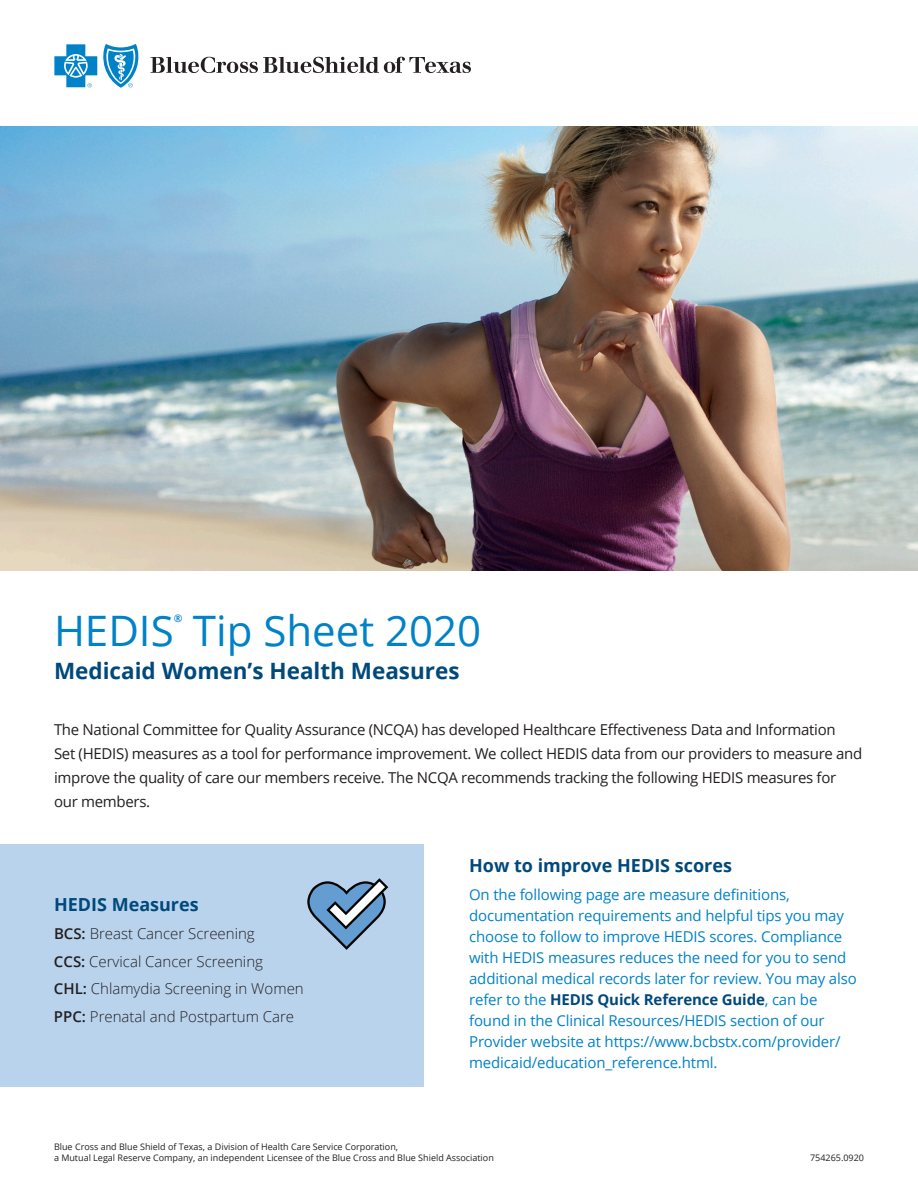
<style>
.page{position:relative;width:918px;height:1188px;background:#fff}
.page>*{position:absolute;margin:0;border:0;box-sizing:border-box;transform-origin:0 0}
.t1{font:42px "Open Sans";color:#0082c8}
.t2{font:700 22.5px "Open Sans";color:#00497b}
.t3{font:700 18px "Open Sans";color:#00497b}
.t4{font:15px/21px "Open Sans";letter-spacing:-.01em;color:#0082c8}
.t5{font:15px/24px "Open Sans";letter-spacing:-.02em;color:#231f20}
.t6{font:300 15px/27.8px "Open Sans";color:#231f20}
.t7{font:600 10.5px "Open Sans";color:#0082c8}
.t8{font:9px/10.8px "Open Sans";color:#231f20}
.s1{font-weight:600}
.s2{font-weight:700;color:#00497b}
</style>
<div class="page">
<div style="left:0;top:844px;width:424px;height:243px;background:#b9d3ed"></div>
<img style="left:0;top:127px;width:918px;height:443px">
<svg style="left:307px;top:878px;width:81px;height:72px"></svg>
<svg style="left:150px;top:57px;width:321px;height:16px"></svg>
<svg style="left:54px;top:44px;width:85px;height:44px"></svg>
<h1 class="t1" style="left:54px;top:602px;width:121px">HEDIS</h1>
<p class="t7" style="left:174px;top:611px;width:10px">®</p>
<h1 class="t1" style="left:193px;top:602px;width:290px">Tip Sheet 2020</h1>
<h2 class="t2" style="left:54px;top:655px;width:407px">Medicaid Women’s Health Measures</h2>
<p class="t5" style="left:54px;top:717px;width:810px">The National Committee for Quality Assurance (NCQA) has developed Healthcare Effectiveness Data and Information<br>Set (HEDIS) measures as a tool for performance improvement. We collect HEDIS data from our providers to measure and improve the quality of care our members receive. The NCQA recommends tracking the following HEDIS measures for our members.</p>
<p class="t3" style="left:54px;top:892px;width:146px">HEDIS Measures</p>
<p class="t6" style="left:54px;top:919px;width:251px"><span class="s1">BCS:</span> Breast Cancer Screening<br><span class="s1">CCS:</span> Cervical Cancer Screening<br><span class="s1">CHL:</span> Chlamydia Screening in Women<br><span class="s1">PPC:</span> Prenatal and Postpartum Care</p>
<p class="t3" style="left:469px;top:853px;width:264px">How to improve HEDIS scores</p>
<p class="t4" style="left:469px;top:884px;width:389px">On the following page are measure definitions, documentation requirements and helpful tips you may choose to follow to improve HEDIS scores. Compliance with HEDIS measures reduces the need for you to send additional medical records later for review. You may also refer to the <span class="s2">HEDIS Quick Reference Guide</span>, can be found in the Clinical Resources/HEDIS section of our Provider website at https://www.bcbstx.com/provider/ medicaid/education_reference.html.</p>
<p class="t8" style="left:54px;top:1141px;width:441px">Blue Cross and Blue Shield of Texas, a Division of Health Care Service Corporation,<br>a Mutual Legal Reserve Company, an independent Licensee of the Blue Cross and Blue Shield Association</p>
<p class="t8" style="left:810px;top:1152px;width:55px">754265.0920</p>
</div>
